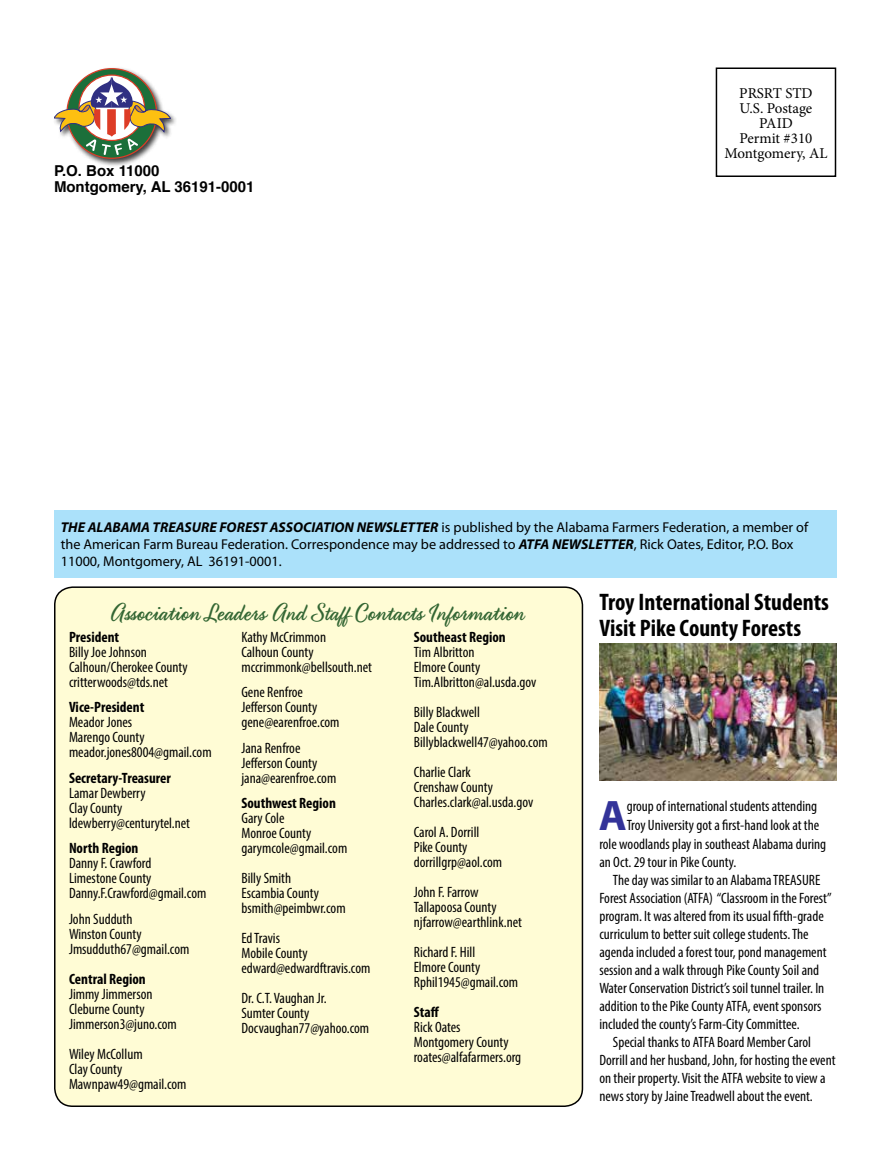
<style>
.page{position:relative;width:891px;height:1161px;background:#fff}
.page>*{position:absolute;margin:0;border:0;box-sizing:border-box;transform-origin:0 0}
.t1{font:700 42.75px "Myriad Pro";color:#339}
.t2{font:25.5px "Fancier Script";color:#363}
.t3{font:700 condensed 24px/25.5px "Myriad Pro";color:#000}
.t4{font:condensed 15px/15px "Myriad Pro";color:#000}
.t5{font:700 condensed 15px "Myriad Pro";color:#000}
.t6{font:15px/15px "Minion Pro";letter-spacing:-.005em;color:#000;text-align:center}
.t7{font:700 15px/15.8px "Helvetica";color:#000}
.t8{font:14.25px/17.1px "Myriad Pro";color:#000}
.s1{font-weight:700;font-style:italic}
</style>
<div class="page">
<div style="left:55px;top:587px;width:527px;height:519px;background:#fffcd5;border-radius:18px"></div>
<div style="left:54px;top:586px;width:529px;height:521px;border:2px solid #000;border-radius:18px"></div>
<div style="left:716px;top:68px;width:120px;height:109px;border:2px solid #000"></div>
<div style="left:54px;top:510px;width:783px;height:68px;background:#abe1fa"></div>
<div style="left:52px;top:66px;width:126px;height:101px;background:#000;opacity:.75"></div>
<svg style="left:67px;top:69px;width:90px;height:89px"></svg>
<svg style="left:54px;top:77px;width:117px;height:78px"></svg>
<img style="left:599px;top:643px;width:238px;height:137px">
<p class="t7" style="left:54px;top:163px;width:202px">P.O. Box 11000<br>Montgomery, AL 36191-0001</p>
<p class="t6" style="left:724px;top:85px;width:105px">PRSRT STD<br>U.S. Postage<br>PAID<br>Permit #310<br>Montgomery, AL</p>
<p class="t8" style="left:61px;top:519px;width:749px"><span class="s1">THE ALABAMA TREASURE FOREST ASSOCIATION NEWSLETTER</span> is published by the Alabama Farmers Federation, a member of the American Farm Bureau Federation. Correspondence may be addressed to <span class="s1">ATFA NEWSLETTER</span>, Rick Oates, Editor, P.O. Box<br>11000, Montgomery, AL 36191-0001.</p>
<h3 class="t3" style="left:599px;top:589px;width:231px">Troy International Students<br>Visit Pike County Forests</h3>
<h2 class="t2" style="left:111px;top:598px;width:416px">Association Leaders And Staff Contacts Information</h2>
<p class="t5" style="left:69px;top:627px;width:52px">President</p>
<p class="t4" style="left:69px;top:644px;width:120px">Billy Joe Johnson<br>Calhoun/Cherokee County critterwoods@tds.net</p>
<p class="t5" style="left:69px;top:698px;width:77px">Vice-President</p>
<p class="t4" style="left:69px;top:715px;width:144px">Meador Jones<br>Marengo County meador.jones8004@gmail.com</p>
<p class="t5" style="left:69px;top:768px;width:103px">Secretary-Treasurer</p>
<p class="t4" style="left:69px;top:785px;width:123px">Lamar Dewberry<br>Clay County ldewberry@centurytel.net</p>
<p class="t5" style="left:69px;top:839px;width:71px">North Region</p>
<p class="t4" style="left:69px;top:856px;width:139px">Danny F. Crawford<br>Limestone County<br>Danny.F.Crawford@gmail.com</p>
<p class="t4" style="left:69px;top:911px;width:122px">John Sudduth<br>Winston County<br>Jmsudduth67@gmail.com</p>
<p class="t5" style="left:69px;top:969px;width:78px">Central Region</p>
<p class="t4" style="left:69px;top:986px;width:109px">Jimmy Jimmerson<br>Cleburne County<br>Jimmerson3@juno.com</p>
<p class="t4" style="left:69px;top:1046px;width:119px">Wiley McCollum<br>Clay County<br>Mawnpaw49@gmail.com</p>
<p class="t5" style="left:414px;top:627px;width:94px">Southeast Region</p>
<p class="t4" style="left:414px;top:644px;width:124px">Tim Albritton<br>Elmore County<br>Tim.Albritton@al.usda.gov</p>
<p class="t4" style="left:414px;top:704px;width:135px">Billy Blackwell<br>Dale County<br>Billyblackwell47@yahoo.com</p>
<p class="t4" style="left:414px;top:764px;width:121px">Charlie Clark<br>Crenshaw County<br>Charles.clark@al.usda.gov</p>
<p class="t4" style="left:414px;top:824px;width:90px">Carol A. Dorrill<br>Pike County dorrillgrp@aol.com</p>
<p class="t4" style="left:414px;top:884px;width:110px">John F. Farrow<br>Tallapoosa County njfarrow@earthlink.net</p>
<p class="t4" style="left:414px;top:944px;width:106px">Richard F. Hill<br>Elmore County<br>Rphil1945@gmail.com</p>
<p class="t5" style="left:414px;top:1002px;width:27px">Staff</p>
<p class="t4" style="left:414px;top:1019px;width:109px">Rick Oates<br>Montgomery County roates@alfafarmers.org</p>
<p class="t4" style="left:241px;top:629px;width:132px">Kathy McCrimmon<br>Calhoun County mccrimmonk@bellsouth.net</p>
<p class="t4" style="left:241px;top:685px;width:100px">Gene Renfroe<br>Jefferson County gene@earenfroe.com</p>
<p class="t4" style="left:241px;top:740px;width:96px">Jana Renfroe<br>Jefferson County jana@earenfroe.com</p>
<p class="t5" style="left:241px;top:794px;width:96px">Southwest Region</p>
<p class="t4" style="left:241px;top:811px;width:107px">Gary Cole<br>Monroe County garymcole@gmail.com</p>
<p class="t4" style="left:241px;top:871px;width:106px">Billy Smith<br>Escambia County bsmith@peimbwr.com</p>
<p class="t4" style="left:241px;top:931px;width:131px">Ed Travis<br>Mobile County edward@edwardftravis.com</p>
<p class="t4" style="left:241px;top:991px;width:129px">Dr. C.T. Vaughan Jr.<br>Sumter County<br>Docvaughan77@yahoo.com</p>
<h1 class="t1" style="left:599px;top:788px;width:30px">A</h1>
<p class="t4" style="left:627px;top:798px;width:192px">group of international students attending</p>
<p class="t4" style="left:627px;top:817px;width:194px">Troy University got a first-hand look at the</p>
<p class="t4" style="left:599px;top:836px;width:228px">role woodlands play in southeast Alabama during</p>
<p class="t4" style="left:599px;top:855px;width:138px">an Oct. 29 tour in Pike County.</p>
<p class="t4" style="left:613px;top:873px;width:209px">The day was similar to an Alabama TREASURE</p>
<p class="t4" style="left:599px;top:891px;width:234px">Forest Association (ATFA) “Classroom in the Forest”</p>
<p class="t4" style="left:599px;top:909px;width:226px">program. It was altered from its usual fifth-grade</p>
<p class="t4" style="left:599px;top:927px;width:211px">curriculum to better suit college students. The</p>
<p class="t4" style="left:599px;top:945px;width:229px">agenda included a forest tour, pond management</p>
<p class="t4" style="left:599px;top:963px;width:221px">session and a walk through Pike County Soil and</p>
<p class="t4" style="left:599px;top:981px;width:226px">Water Conservation District’s soil tunnel trailer. In</p>
<p class="t4" style="left:599px;top:999px;width:224px">addition to the Pike County ATFA, event sponsors</p>
<p class="t4" style="left:599px;top:1017px;width:202px">included the county’s Farm-City Committee.</p>
<p class="t4" style="left:613px;top:1035px;width:200px">Special thanks to ATFA Board Member Carol</p>
<p class="t4" style="left:599px;top:1053px;width:238px">Dorrill and her husband, John, for hosting the event</p>
<p class="t4" style="left:599px;top:1071px;width:228px">on their property. Visit the ATFA website to view a</p>
<p class="t4" style="left:599px;top:1089px;width:215px">news story by Jaine Treadwell about the event.</p>
</div>
